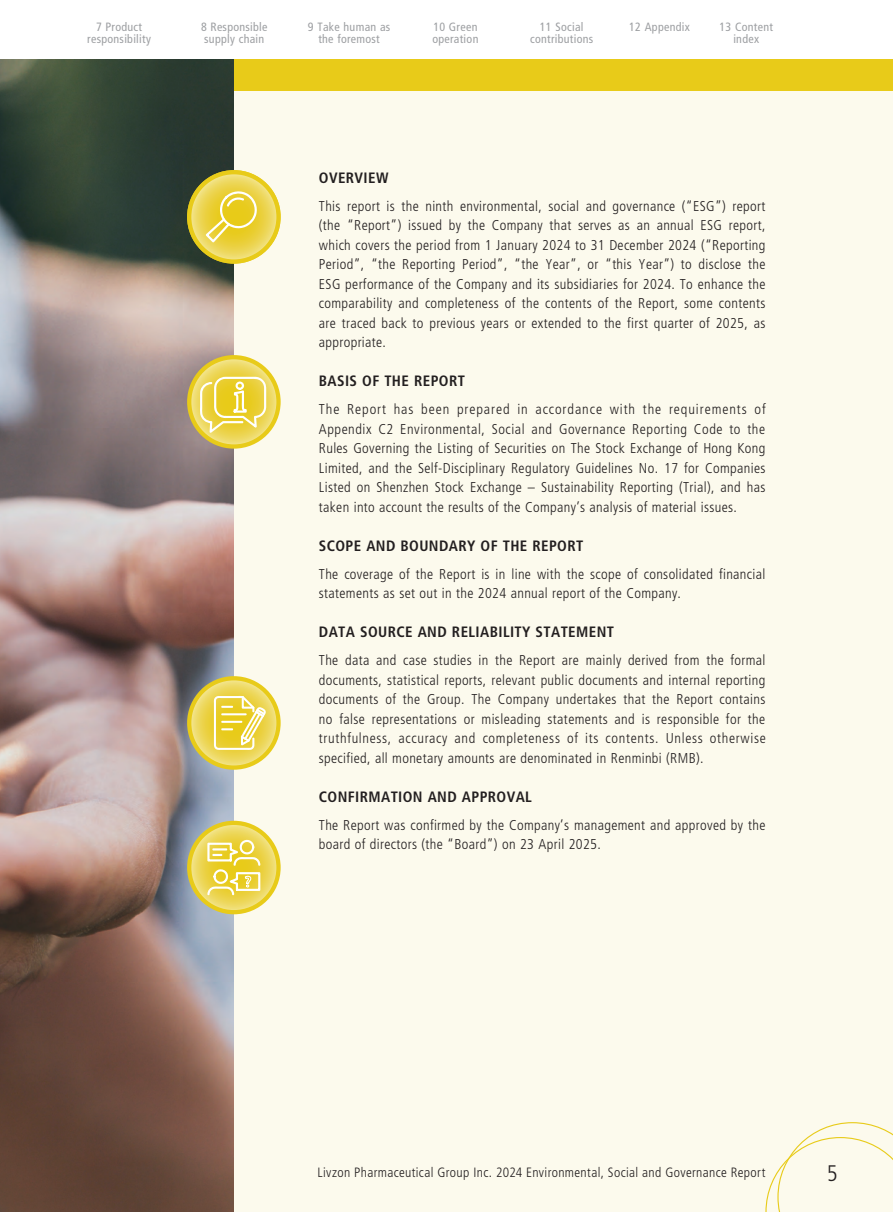
<style>
.page{position:relative;width:893px;height:1212px;background:#fff}
.page>*{position:absolute;margin:0;border:0;box-sizing:border-box;transform-origin:0 0}
.t1{font:300 condensed 22.5px "Frutiger LT Std";color:#231f20}
.t2{font:700 condensed 15px "Frutiger LT Std";letter-spacing:.025em;color:#231f20}
.t3{font:300 condensed 14.25px/19.5px "Frutiger LT Std";letter-spacing:.025em;color:#231f20;text-align:justify}
.t4{font:300 condensed 13.5px "Frutiger LT Std";letter-spacing:.025em;color:#231f20}
.t5{font:condensed 12px/12px "Frutiger LT Std";letter-spacing:.025em;color:#9d9fa2;text-align:center}
</style>
<div class="page">
<div style="left:0;top:60px;width:893px;height:1152px;background:#fcfaed"></div>
<svg style="left:765px;top:1122px;width:128px;height:90px"></svg>
<div style="left:0;top:60px;width:893px;height:31px;background:#e8cb19"></div>
<img style="left:0;top:60px;width:234px;height:1152px">
<svg style="left:187px;top:170px;width:94px;height:94px"></svg>
<svg style="left:191px;top:174px;width:85px;height:85px;background:#edd85f"></svg>
<svg style="left:206px;top:190px;width:52px;height:52px;background:#ecd44b"></svg>
<svg style="left:187px;top:676px;width:94px;height:94px"></svg>
<svg style="left:191px;top:680px;width:85px;height:85px;background:#edd85f"></svg>
<svg style="left:214px;top:696px;width:52px;height:54px;background:#eeda65"></svg>
<svg style="left:187px;top:355px;width:94px;height:94px"></svg>
<svg style="left:191px;top:359px;width:85px;height:85px;background:#eeda67"></svg>
<svg style="left:200px;top:377px;width:66px;height:56px;background:#eed85e"></svg>
<svg style="left:187px;top:821px;width:94px;height:93px"></svg>
<svg style="left:191px;top:825px;width:85px;height:85px;background:#eed963"></svg>
<svg style="left:207px;top:839px;width:53px;height:56px;background:#eeda63"></svg>
<p class="t5" style="left:87px;top:21px;width:65px">7 Product responsibility</p>
<p class="t5" style="left:629px;top:21px;width:62px">12 Appendix</p>
<p class="t5" style="left:719px;top:21px;width:55px">13 Content index</p>
<p class="t5" style="left:201px;top:21px;width:68px;text-align:left">8 Responsible supply chain</p>
<p class="t5" style="left:308px;top:21px;width:84px">9 Take human as the foremost</p>
<p class="t5" style="left:530px;top:21px;width:65px">11 Social contributions</p>
<p class="t5" style="left:432px;top:21px;width:48px;text-align:left">10 Green operation</p>
<p class="t2" style="left:319px;top:168px;width:71px">OVERVIEW</p>
<p class="t3" style="left:319px;top:196px;width:448px">This report is the ninth environmental, social and governance (“ESG”) report (the “Report”) issued by the Company that serves as an annual ESG report, which covers the period from 1 January 2024 to 31 December 2024 (“Reporting Period”, “the Reporting Period”, “the Year”, or “this Year”) to disclose the ESG performance of the Company and its subsidiaries for 2024. To enhance the comparability and completeness of the contents of the Report, some contents are traced back to previous years or extended to the first quarter of 2025, as appropriate.</p>
<p class="t2" style="left:319px;top:372px;width:148px">BASIS OF THE REPORT</p>
<p class="t3" style="left:319px;top:400px;width:448px">The Report has been prepared in accordance with the requirements of Appendix C2 Environmental, Social and Governance Reporting Code to the Rules Governing the Listing of Securities on The Stock Exchange of Hong Kong Limited, and the Self-Disciplinary Regulatory Guidelines No. 17 for Companies Listed on Shenzhen Stock Exchange – Sustainability Reporting (Trial), and has taken into account the results of the Company’s analysis of material issues.</p>
<p class="t2" style="left:319px;top:536px;width:266px">SCOPE AND BOUNDARY OF THE REPORT</p>
<p class="t3" style="left:319px;top:564px;width:448px">The coverage of the Report is in line with the scope of consolidated financial statements as set out in the 2024 annual report of the Company.</p>
<p class="t2" style="left:319px;top:623px;width:297px">DATA SOURCE AND RELIABILITY STATEMENT</p>
<p class="t3" style="left:319px;top:651px;width:448px">The data and case studies in the Report are mainly derived from the formal documents, statistical reports, relevant public documents and internal reporting documents of the Group. The Company undertakes that the Report contains no false representations or misleading statements and is responsible for the truthfulness, accuracy and completeness of its contents. Unless otherwise specified, all monetary amounts are denominated in Renminbi (RMB).</p>
<p class="t2" style="left:319px;top:787px;width:214px">CONFIRMATION AND APPROVAL</p>
<p class="t3" style="left:319px;top:815px;width:448px">The Report was confirmed by the Company’s management and approved by the board of directors (the “Board”) on 23 April 2025.</p>
<p class="t4" style="left:317px;top:1164px;width:450px">Livzon Pharmaceutical Group Inc. 2024 Environmental, Social and Governance Report</p>
<h1 class="t1" style="left:827px;top:1160px;width:12px">5</h1>
</div>
